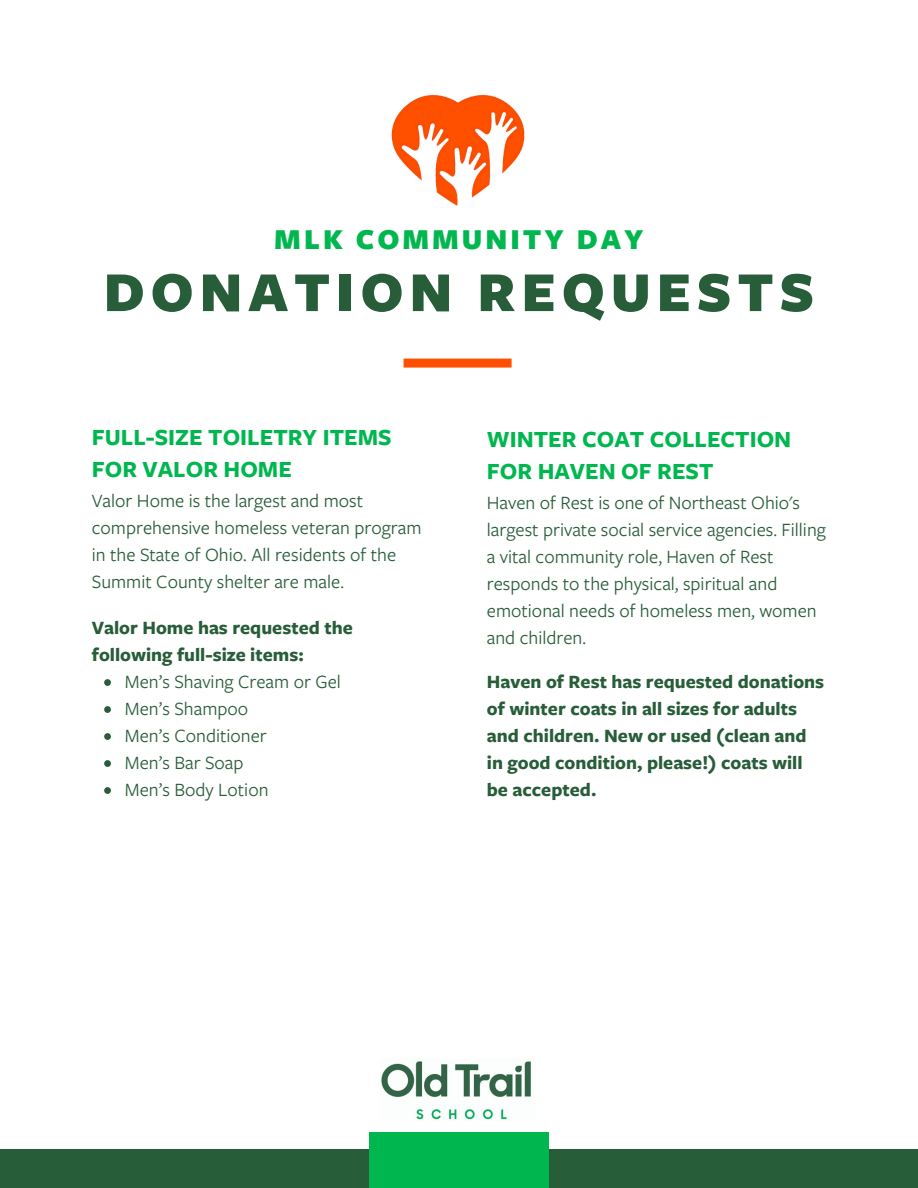
<style>
.page{position:relative;width:918px;height:1188px;background:#fff}
.page>*{position:absolute;margin:0;border:0;box-sizing:border-box;transform-origin:0 0}
.t1{font:900 58.5px "Freight Sans Pro";letter-spacing:.1em;color:#275d38}
.t2{font:900 30px "Freight Sans Pro";letter-spacing:.1em;color:#00b74f}
.t3{font:700 24px/32.7px "Freight Sans Pro";color:#00b74f}
.t4{font:19.5px/27px "Freight Sans Pro";color:#275d38}
.t5{font:700 19.5px/27px "Freight Sans Pro";color:#275d38}
</style>
<div class="page">
<div style="left:404px;top:359px;width:108px;height:9px;background:#fe5000"></div>
<div style="left:0;top:1149px;width:918px;height:39px;background:#275d38"></div>
<div style="left:369px;top:1132px;width:180px;height:56px;background:#00b74f"></div>
<img style="left:381px;top:1061px;width:150px;height:59px">
<img style="left:391px;top:95px;width:134px;height:111px">
<svg style="left:104px;top:679px;width:7px;height:7px"></svg>
<svg style="left:104px;top:706px;width:7px;height:7px"></svg>
<svg style="left:104px;top:733px;width:7px;height:7px"></svg>
<svg style="left:104px;top:760px;width:7px;height:7px"></svg>
<svg style="left:104px;top:787px;width:7px;height:7px"></svg>
<h2 class="t2" style="left:274px;top:218px;width:371px">MLK COMMUNITY DAY</h2>
<p class="t1" style="left:104px;top:251px;width:712px">DONATION REQUESTS</p>
<h1 class="t3" style="left:92px;top:420px;width:301px">FULL-SIZE TOILETRY ITEMS<br>FOR VALOR HOME</h1>
<p class="t4" style="left:92px;top:486px;width:331px">Valor Home is the largest and most comprehensive homeless veteran program in the State of Ohio. All residents of the Summit County shelter are male.</p>
<p class="t5" style="left:92px;top:614px;width:263px">Valor Home has requested the following full-size items:</p>
<p class="t4" style="left:125px;top:668px;width:217px">Men’s Shaving Cream or Gel</p>
<p class="t4" style="left:125px;top:695px;width:125px">Men’s Shampoo</p>
<p class="t4" style="left:125px;top:722px;width:143px">Men’s Conditioner</p>
<p class="t4" style="left:125px;top:749px;width:120px">Men’s Bar Soap</p>
<p class="t4" style="left:125px;top:776px;width:145px">Men’s Body Lotion</p>
<p class="t3" style="left:487px;top:422px;width:306px">WINTER COAT COLLECTION<br>FOR HAVEN OF REST</p>
<h3 class="t4" style="left:487px;top:488px;width:341px">Haven of Rest is one of Northeast Ohio's largest private social service agencies. Filling a vital community role, Haven of Rest responds to the physical, spiritual and emotional needs of homeless men, women and children.</h3>
<p class="t5" style="left:487px;top:668px;width:339px">Haven of Rest has requested donations of winter coats in all sizes for adults and children. New or used (clean and in good condition, please!) coats will be accepted.</p>
</div>
